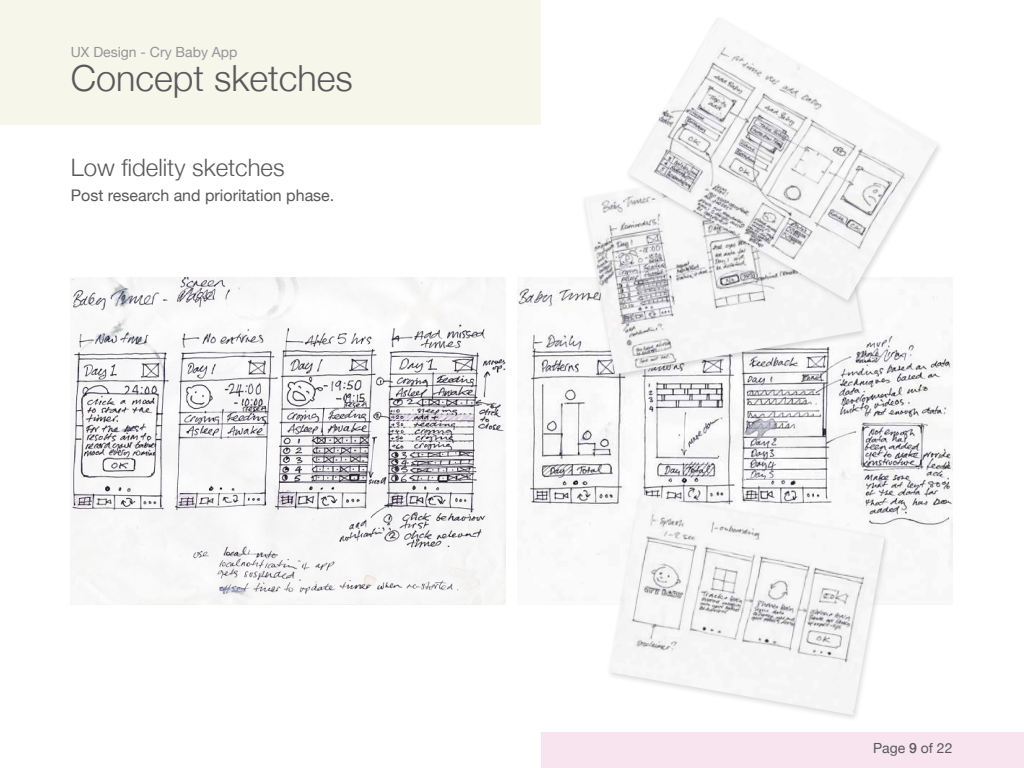
<style>
.page{position:relative;width:1024px;height:768px;background:#fff}
.page>*{position:absolute;margin:0;border:0;box-sizing:border-box;transform-origin:0 0}
.t1{font:300 36px "Helvetica Neue";color:#58595b}
.t2{font:300 24px "Helvetica Neue";color:#58595b}
.t3{font:16px "Helvetica Neue";color:#58595b}
.t4{font:14px "Helvetica Neue";color:#939598}
.t5{font:14px "Helvetica Neue";color:#58595b}
.s1{font-weight:500}
</style>
<div class="page">
<div style="left:0;top:0;width:541px;height:124px;background:#f6f6ea"></div>
<div style="left:541px;top:732px;width:483px;height:36px;background:#f7e4ef"></div>
<img style="left:518px;top:277px;width:434px;height:290px">
<img style="left:71px;top:277px;width:435px;height:328px">
<div style="left:580px;top:151px;width:288px;height:230px;background:#000;opacity:.15"></div>
<img style="left:584px;top:154px;width:278px;height:220px">
<div style="left:623px;top:14px;width:320px;height:293px;background:#000;opacity:.15"></div>
<img style="left:627px;top:17px;width:311px;height:283px">
<div style="left:605px;top:491px;width:286px;height:231px;background:#000;opacity:.15"></div>
<img style="left:609px;top:494px;width:276px;height:221px">
<p class="t4" style="left:71px;top:42px;width:168px">UX Design - Cry Baby App</p>
<h1 class="t1" style="left:71px;top:49px;width:284px">Concept sketches</h1>
<h2 class="t2" style="left:71px;top:148px;width:215px">Low fidelity sketches</h2>
<p class="t3" style="left:71px;top:184px;width:265px">Post research and prioritation phase.</p>
<p class="t5" style="left:873px;top:738px;width:81px">Page <span class="s1">9</span> of 22</p>
</div>
